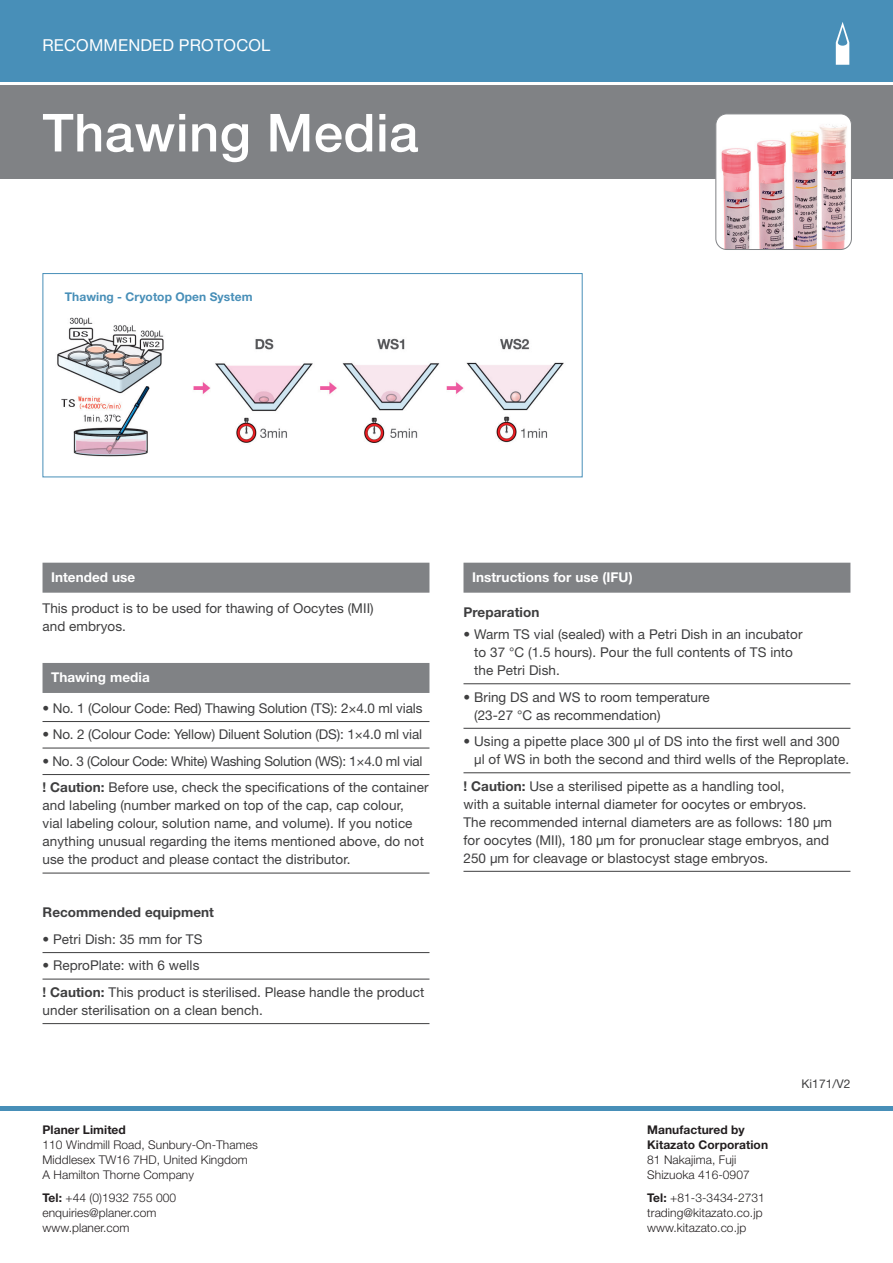
<style>
.page{position:relative;width:893px;height:1263px;background:#fff}
.page>*{position:absolute;margin:0;border:0;box-sizing:border-box;transform-origin:0 0}
.t1{font:500 52.5px "Helvetica Neue";letter-spacing:.01em;color:#fff}
.t2{font:16.5px "Helvetica Neue";letter-spacing:.01em;color:#fff}
.t3{font:13.5px/18px "Helvetica Neue";letter-spacing:.005em;color:#3e3e3f}
.t4{font:700 13.5px "Helvetica Neue";letter-spacing:.005em;color:#fff}
.t5{font:700 13.5px "Helvetica Neue";letter-spacing:.005em;color:#3e3e3f}
.t6{font:300 12px/15px "Helvetica Neue";letter-spacing:.005em;color:#231f20}
.t7{font:700 12px/15px "Helvetica Neue";letter-spacing:.005em;color:#231f20}
.t8{font:700 12px "Helvetica Neue";letter-spacing:.005em;color:#488fb8}
.t9{font:12px "Helvetica Neue";letter-spacing:.005em;color:#3e3e3f}
.s1{font-weight:700}
</style>
<div class="page">
<hr style="left:0;top:1106px;width:893px;height:4px;background:#488fb8">
<div style="left:0;top:0;width:893px;height:82px;background:#488fb8"></div>
<svg style="left:836px;top:22px;width:13px;height:43px"></svg>
<div style="left:0;top:86px;width:893px;height:93px;background:#808285"></div>
<div style="left:463px;top:563px;width:387px;height:30px;background:#808285"></div>
<hr style="left:463px;top:683px;width:387px;height:1px;background:#3e3e3f">
<hr style="left:463px;top:728px;width:387px;height:1px;background:#3e3e3f">
<hr style="left:463px;top:772px;width:387px;height:1px;background:#3e3e3f">
<hr style="left:463px;top:871px;width:387px;height:1px;background:#3e3e3f">
<div style="left:43px;top:563px;width:386px;height:30px;background:#808285"></div>
<div style="left:43px;top:663px;width:386px;height:30px;background:#808285"></div>
<hr style="left:43px;top:721px;width:386px;height:1px;background:#3e3e3f">
<hr style="left:43px;top:748px;width:386px;height:1px;background:#3e3e3f">
<hr style="left:43px;top:774px;width:386px;height:1px;background:#3e3e3f">
<hr style="left:43px;top:873px;width:386px;height:1px;background:#3e3e3f">
<hr style="left:43px;top:952px;width:386px;height:1px;background:#3e3e3f">
<hr style="left:43px;top:979px;width:386px;height:1px;background:#3e3e3f">
<hr style="left:43px;top:1023px;width:386px;height:1px;background:#3e3e3f">
<img style="left:716px;top:114px;width:134px;height:135px">
<div style="left:716px;top:114px;width:136px;height:136px;border:1px solid #808285;border-radius:11px"></div>
<img style="left:57px;top:318px;width:507px;height:139px">
<div style="left:43px;top:273px;width:540px;height:204px;border:1px solid #488fb8"></div>
<p class="t2" style="left:43px;top:35px;width:229px">RECOMMENDED PROTOCOL</p>
<h1 class="t1" style="left:43px;top:101px;width:377px">Thawing Media</h1>
<p class="t8" style="left:65px;top:289px;width:189px">Thawing - Cryotop Open System</p>
<p class="t4" style="left:51px;top:569px;width:86px">Intended use</p>
<p class="t3" style="left:43px;top:598px;width:333px">This product is to be used for thawing of Oocytes (MII) and embryos.</p>
<p class="t4" style="left:51px;top:669px;width:100px">Thawing media</p>
<p class="t3" style="left:43px;top:699px;width:381px">• No. 1 (Colour Code: Red) Thawing Solution (TS): 2×4.0 ml vials</p>
<p class="t3" style="left:43px;top:725px;width:381px">• No. 2 (Colour Code: Yellow) Diluent Solution (DS): 1×4.0 ml vial</p>
<p class="t3" style="left:43px;top:747px;width:387px;line-height:26.5px">• No. 3 (Colour Code: White) Washing Solution (WS): 1×4.0 ml vial <span class="s1">! Caution:</span> Before use, check the specifications of the container</p>
<p class="t3" style="left:43px;top:796px;width:383px">and labeling (number marked on top of the cap, cap colour, vial labeling colour, solution name, and volume). If you notice anything unusual regarding the items mentioned above, do not use the product and please contact the distributor.</p>
<p class="t5" style="left:43px;top:904px;width:173px">Recommended equipment</p>
<p class="t3" style="left:43px;top:930px;width:161px">• Petri Dish: 35 mm for TS</p>
<p class="t3" style="left:43px;top:952px;width:383px;line-height:26.5px">• ReproPlate: with 6 wells<br><span class="s1">! Caution:</span> This product is sterilised. Please handle the product</p>
<p class="t3" style="left:43px;top:1001px;width:222px">under sterilisation on a clean bench.</p>
<p class="t7" style="left:43px;top:1121px;width:85px">Planer Limited</p>
<p class="t6" style="left:43px;top:1136px;width:217px">110 Windmill Road, Sunbury-On-Thames<br>Middlesex TW16 7HD, United Kingdom<br>A Hamilton Thorne Company</p>
<p class="t6" style="left:43px;top:1190px;width:135px"><span class="s1">Tel:</span> +44 (0)1932 755 000 enquiries@planer.com www.planer.com</p>
<p class="t4" style="left:472px;top:569px;width:162px">Instructions for use (IFU)</p>
<p class="t5" style="left:463px;top:604px;width:77px">Preparation</p>
<p class="t3" style="left:474px;top:625px;width:330px;text-indent:-11px">• Warm TS vial (sealed) with a Petri Dish in an incubator to 37 °C (1.5 hours). Pour the full contents of TS into the Petri Dish.</p>
<p class="t3" style="left:474px;top:687px;width:237px;text-indent:-11px">• Bring DS and WS to room temperature (23-27 °C as recommendation) ・</p>
<p class="t3" style="left:474px;top:732px;width:376px;text-indent:-11px">• Using a pipette place 300 µl of DS into the first well and 300 µl of WS in both the second and third wells of the Reproplate.</p>
<p class="t3" style="left:463px;top:776px;width:370px"><span class="s1">! Caution:</span> Use a sterilised pipette as a handling tool,<br>with a suitable internal diameter for oocytes or embryos.<br>The recommended internal diameters are as follows: 180 μm for oocytes (MII), 180 μm for pronuclear stage embryos, and 250 μm for cleavage or blastocyst stage embryos.</p>
<p class="t7" style="left:647px;top:1121px;width:122px">Manufactured by<br>Kitazato Corporation</p>
<p class="t6" style="left:647px;top:1151px;width:104px">81 Nakajima, Fuji<br>Shizuoka 416-0907</p>
<p class="t6" style="left:647px;top:1190px;width:119px"><span class="s1">Tel:</span> +81-3-3434-2731 trading@kitazato.co.jp www.kitazato.co.jp</p>
<p class="t9" style="left:801px;top:1077px;width:51px">Ki171/V2</p>
</div>
